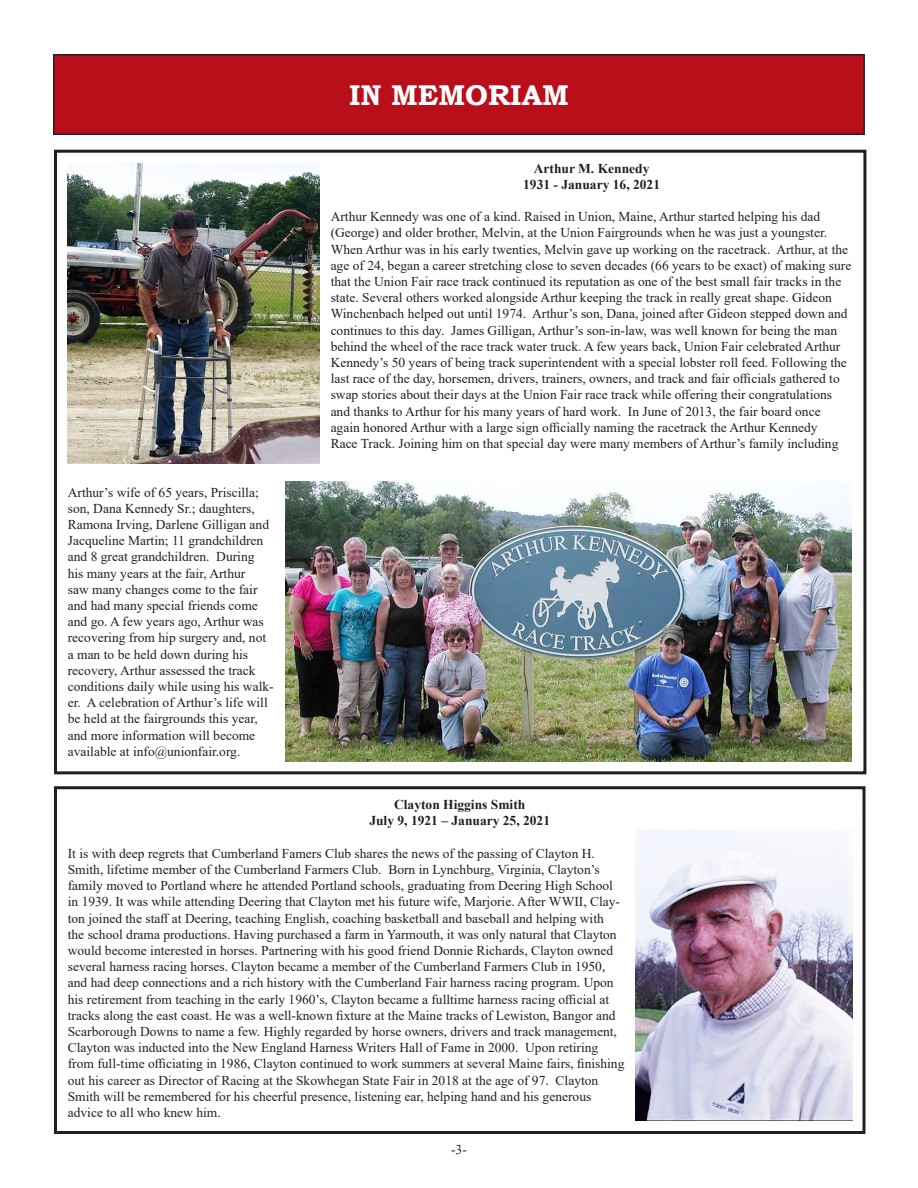
<style>
.page{position:relative;width:918px;height:1188px;background:#fff}
.page>*{position:absolute;margin:0;border:0;box-sizing:border-box;transform-origin:0 0}
.t1{font:700 28.5px "Bookman Old Style";color:#fff}
.t2{font:13.5px/16.2px "Times New Roman";color:#231f20}
.t3{font:700 13.5px "Times New Roman";color:#231f20}
</style>
<div class="page">
<div style="left:54px;top:55px;width:810px;height:79px;background:#b90f1a"></div>
<div style="left:53px;top:54px;width:812px;height:81px;border:2px solid #231f20"></div>
<div style="left:54px;top:150px;width:812px;height:624px;border:3px solid #231f20"></div>
<div style="left:54px;top:786px;width:812px;height:348px;border:3px solid #231f20"></div>
<img style="left:285px;top:481px;width:567px;height:280px">
<img style="left:635px;top:830px;width:218px;height:290px">
<img style="left:68px;top:164px;width:252px;height:300px">
<p class="t1" style="left:349px;top:74px;width:222px">IN MEMORIAM</p>
<p class="t2" style="left:68px;top:484px;width:207px">Arthur’s wife of 65 years, Priscilla; son, Dana Kennedy Sr.; daughters, Ramona Irving, Darlene Gilligan and Jacqueline Martin; 11 grandchildren and 8 great grandchildren. During<br>his many years at the fair, Arthur<br>saw many changes come to the fair and had many special friends come and go. A few years ago, Arthur was recovering from hip surgery and, not a man to be held down during his recovery, Arthur assessed the track conditions daily while using his walk&shy;er. A celebration of Arthur’s life will be held at the fairgrounds this year, and more information will become available at info@unionfair.org.</p>
<p class="t3" style="left:534px;top:158px;width:117px">Arthur M. Kennedy</p>
<p class="t3" style="left:523px;top:175px;width:138px">1931 - January 16, 2021</p>
<p class="t2" style="left:331px;top:208px;width:522px">Arthur Kennedy was one of a kind. Raised in Union, Maine, Arthur started helping his dad (George) and older brother, Melvin, at the Union Fairgrounds when he was just a youngster.<br>When Arthur was in his early twenties, Melvin gave up working on the racetrack. Arthur, at the age of 24, began a career stretching close to seven decades (66 years to be exact) of making sure that the Union Fair race track continued its reputation as one of the best small fair tracks in the state. Several others worked alongside Arthur keeping the track in really great shape. Gideon Winchenbach helped out until 1974. Arthur’s son, Dana, joined after Gideon stepped down and continues to this day. James Gilligan, Arthur’s son-in-law, was well known for being the man behind the wheel of the race track water truck. A few years back, Union Fair celebrated Arthur Kennedy’s 50 years of being track superintendent with a special lobster roll feed. Following the last race of the day, horsemen, drivers, trainers, owners, and track and fair officials gathered to swap stories about their days at the Union Fair race track while offering their congratulations and thanks to Arthur for his many years of hard work. In June of 2013, the fair board once again honored Arthur with a large sign officially naming the racetrack the Arthur Kennedy<br>Race Track. Joining him on that special day were many members of Arthur’s family including</p>
<p class="t3" style="left:394px;top:795px;width:133px">Clayton Higgins Smith</p>
<p class="t3" style="left:369px;top:811px;width:182px">July 9, 1921 – January 25, 2021</p>
<p class="t2" style="left:68px;top:845px;width:558px">It is with deep regrets that Cumberland Famers Club shares the news of the passing of Clayton H.<br>Smith, lifetime member of the Cumberland Farmers Club. Born in Lynchburg, Virginia, Clayton’s family moved to Portland where he attended Portland schools, graduating from Deering High School in 1939. It was while attending Deering that Clayton met his future wife, Marjorie. After WWII, Clay&shy;ton joined the staff at Deering, teaching English, coaching basketball and baseball and helping with<br>the school drama productions. Having purchased a farm in Yarmouth, it was only natural that Clayton would become interested in horses. Partnering with his good friend Donnie Richards, Clayton owned several harness racing horses. Clayton became a member of the Cumberland Farmers Club in 1950, and had deep connections and a rich history with the Cumberland Fair harness racing program. Upon his retirement from teaching in the early 1960’s, Clayton became a fulltime harness racing official at tracks along the east coast. He was a well-known fixture at the Maine tracks of Lewiston, Bangor and Scarborough Downs to name a few. Highly regarded by horse owners, drivers and track management, Clayton was inducted into the New England Harness Writers Hall of Fame in 2000. Upon retiring from full-time officiating in 1986, Clayton continued to work summers at several Maine fairs, finishing out his career as Director of Racing at the Skowhegan State Fair in 2018 at the age of 97. Clayton Smith will be remembered for his cheerful presence, listening ear, helping hand and his generous advice to all who knew him.</p>
<p class="t2" style="left:451px;top:1141px;width:17px">-3-</p>
</div>
